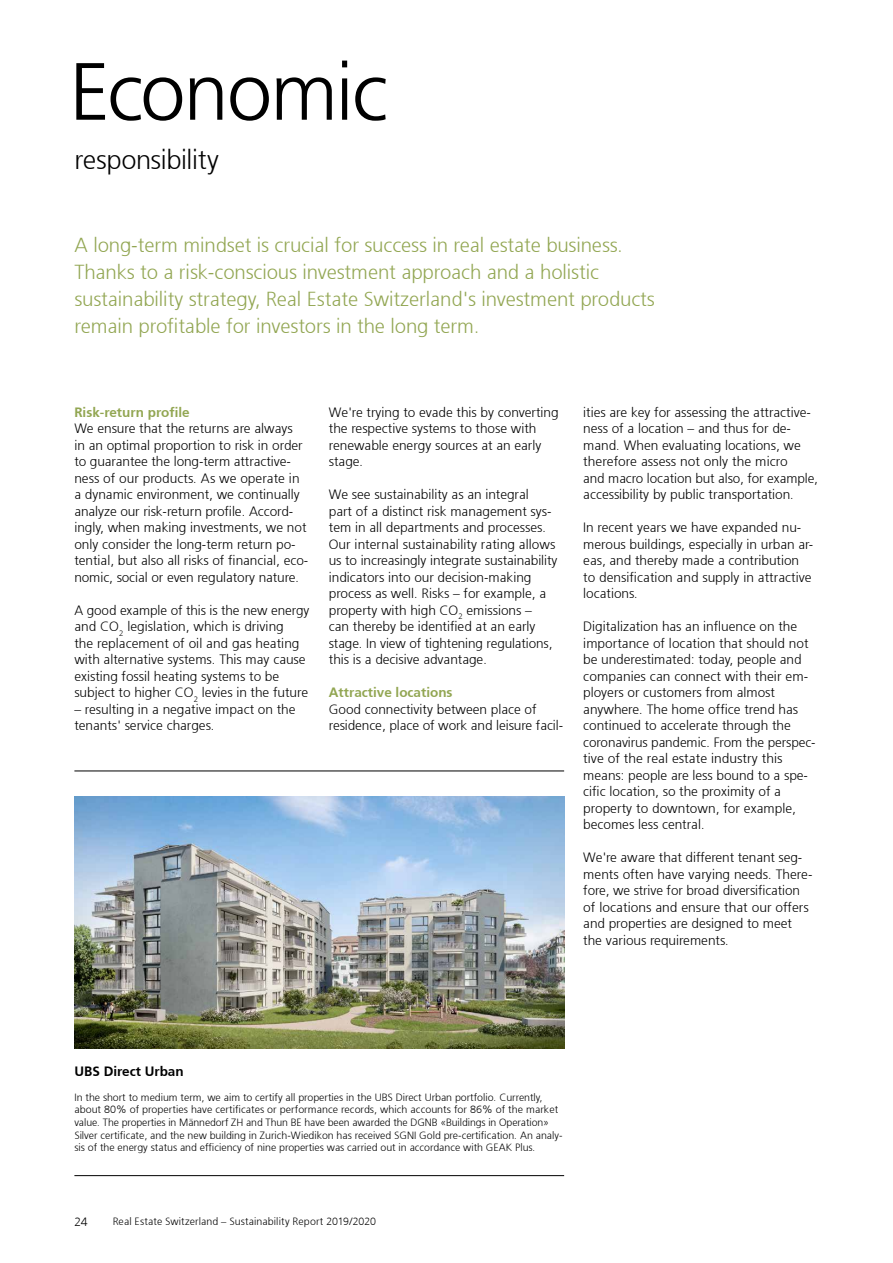
<style>
.page{position:relative;width:893px;height:1263px;background:#fff}
.page>*{position:absolute;margin:0;border:0;box-sizing:border-box;transform-origin:0 0}
.t1{font:300 81px "Frutiger 45";letter-spacing:-.02em;color:#000}
.t2{font:300 27px "Frutiger 45";letter-spacing:-.01em;color:#000}
.t3{font:300 20.25px/27px "Frutiger 45";letter-spacing:-.005em;color:#92a652}
.t4{font:300 13.5px/16.5px "Frutiger 45";color:#000}
.t5{font:300 13.5px "Frutiger 45";color:#92a652}
.t6{font:300 13.5px "Frutiger 45";color:#000}
.t7{font:300 12px "Frutiger 45";color:#000}
.t8{font:300 10.5px/12.6px "Frutiger 45";color:#000}
</style>
<div class="page">
<hr style="left:74px;top:771px;width:490px;height:1px;background:#000">
<hr style="left:74px;top:1175px;width:490px;height:1px;background:#000">
<img style="left:74px;top:796px;width:490px;height:252px">
<h1 class="t1" style="left:69px;top:45px;width:320px">Economic</h1>
<h2 class="t2" style="left:74px;top:144px;width:146px">responsibility</h2>
<p class="t3" style="left:74px;top:231px;width:582px">A long-term mindset is crucial for success in real estate business.<br>Thanks to a risk-conscious investment approach and a holistic sustainability strategy, Real Estate Switzerland's investment products remain profitable for investors in the long term.</p>
<p class="t5" style="left:74px;top:404px;width:117px">Risk-return profile</p>
<p class="t4" style="left:74px;top:420px;width:236px">We ensure that the returns are always<br>in an optimal proportion to risk in order to guarantee the long-term attractive&shy;ness of our products. As we operate in a dynamic environment, we continually analyze our risk-return profile. Accord&shy;ingly, when making investments, we not only consider the long-term return po&shy;tential, but also all risks of financial, eco&shy;nomic, social or even regulatory nature.</p>
<p class="t4" style="left:74px;top:602px;width:237px">A good example of this is the new energy and CO<sub>2</sub> legislation, which is driving<br>the replacement of oil and gas heating with alternative systems. This may cause existing fossil heating systems to be subject to higher CO<sub>2</sub> levies in the future</p>
<p class="t4" style="left:74px;top:701px;width:223px">– resulting in a negative impact on the tenants' service charges.</p>
<p class="t4" style="left:329px;top:404px;width:231px">We're trying to evade this by converting the respective systems to those with renewable energy sources at an early stage.</p>
<p class="t4" style="left:329px;top:486px;width:230px">We see sustainability as an integral<br>part of a distinct risk management sys&shy;tem in all departments and processes.<br>Our internal sustainability rating allows us to increasingly integrate sustainability indicators into our decision-making process as well. Risks – for example, a property with high CO<sub>2</sub> emissions –<br>can thereby be identified at an early stage. In view of tightening regulations, this is a decisive advantage.</p>
<p class="t5" style="left:329px;top:684px;width:125px">Attractive locations</p>
<p class="t4" style="left:329px;top:701px;width:236px">Good connectivity between place of residence, place of work and leisure facil-</p>
<p class="t4" style="left:583px;top:404px;width:236px">ities are key for assessing the attractive&shy;ness of a location – and thus for de&shy;mand. When evaluating locations, we therefore assess not only the micro<br>and macro location but also, for example, accessibility by public transportation.</p>
<p class="t4" style="left:583px;top:519px;width:232px">In recent years we have expanded nu&shy;merous buildings, especially in urban ar&shy;eas, and thereby made a contribution to densification and supply in attractive locations.</p>
<p class="t4" style="left:583px;top:618px;width:234px">Digitalization has an influence on the importance of location that should not be underestimated: today, people and companies can connect with their em&shy;ployers or customers from almost anywhere. The home office trend has continued to accelerate through the coronavirus pandemic. From the perspec&shy;tive of the real estate industry this means: people are less bound to a spe&shy;cific location, so the proximity of a property to downtown, for example, becomes less central.</p>
<p class="t4" style="left:583px;top:849px;width:231px">We're aware that different tenant seg&shy;ments often have varying needs. There&shy;fore, we strive for broad diversification of locations and ensure that our offers and properties are designed to meet the various requirements.</p>
<p class="t6" style="left:74px;top:1063px;width:111px">UBS Direct Urban</p>
<p class="t8" style="left:74px;top:1091px;width:490px">In the short to medium term, we aim to certify all properties in the UBS Direct Urban portfolio. Currently, about 80% of properties have certificates or performance records, which accounts for 86% of the market value. The properties in Männedorf ZH and Thun BE have been awarded the DGNB «Buildings in Operation» Silver certificate, and the new building in Zurich-Wiedikon has received SGNI Gold pre-certification. An analy&shy;sis of the energy status and efficiency of nine properties was carried out in accordance with GEAK Plus.</p>
<p class="t7" style="left:74px;top:1215px;width:15px">24</p>
<p class="t8" style="left:113px;top:1215px;width:265px">Real Estate Switzerland – Sustainability Report 2019/2020</p>
</div>
